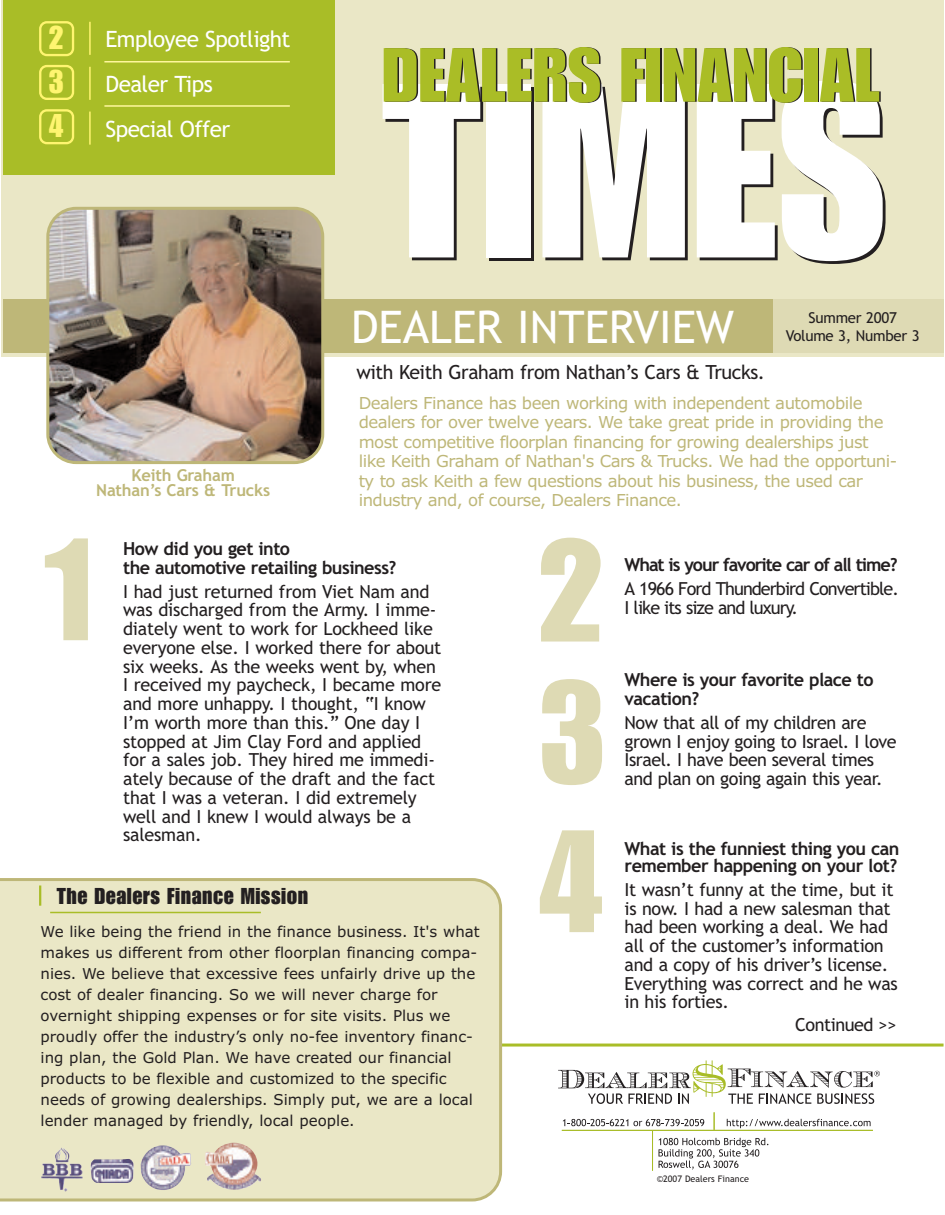
<style>
.page{position:relative;width:945px;height:1215px;background:#fff}
.page>*{position:absolute;margin:0;border:0;box-sizing:border-box;transform-origin:0 0}
.t1{font:142.5px/290.5px "Impact";color:#dedab4}
.t2{font:45px "Trebuchet MS";color:#fff}
.t3{font:32.25px/44.1px "Impact";color:#fff570;text-align:justify}
.t4{font:22.5px/45px "Trebuchet MS";letter-spacing:-.025em;color:#fff}
.t5{font:22.5px "Impact";letter-spacing:.025em;color:#231f20}
.t6{font:19.5px "Trebuchet MS";letter-spacing:-.02em;color:#231f20}
.t7{font:18px/18.8px "Trebuchet MS";letter-spacing:-.01em;color:#231f20}
.t8{font:700 18px/18.8px "Trebuchet MS";letter-spacing:-.03em;color:#231f20}
.t9{font:18px/18.8px "Trebuchet MS";letter-spacing:-.05em;color:#231f20}
.t10{font:700 18px "Trebuchet MS";letter-spacing:-.06em;color:#231f20}
.t11{font:16.5px/19.5px "Verdana";letter-spacing:-.03em;color:#beb778}
.t12{font:700 16.5px/15px "Trebuchet MS";letter-spacing:-.01em;color:#beb778;text-align:center}
.t13{font:15px/21px "Verdana";color:#231f20}
.t14{font:15px/18px "Trebuchet MS";letter-spacing:-.015em;color:#231f20;text-align:center}
.t15{font:9px "Trebuchet MS";color:#231f20}
</style>
<div class="page">
<svg style="left:558px;top:1060px;width:322px;height:44px"></svg>
<svg style="left:563px;top:1119px;width:141px;height:7px"></svg>
<svg style="left:727px;top:1119px;width:144px;height:9px"></svg>
<svg style="left:714px;top:1112px;width:1px;height:18px"></svg>
<hr style="left:652px;top:1130px;width:1px;height:41px;background:#a8bc27">
<hr style="left:562px;top:1130px;width:311px;height:1px;background:#a8bc27">
<svg style="left:659px;top:1138px;width:109px;height:32px"></svg>
<hr style="left:428px;top:1044px;width:516px;height:3px;background:#a9bd27">
<div style="left:0;top:878px;width:502px;height:324px;background:#eae7c6"></div>
<div style="left:2px;top:0;width:942px;height:357px;background:#eae7c6"></div>
<div style="left:761px;top:299px;width:183px;height:54px;background:#dedab4"></div>
<div style="left:3px;top:0;width:332px;height:175px;background:#a9bd27"></div>
<svg style="left:39px;top:21px;width:35px;height:35px"></svg>
<svg style="left:39px;top:65px;width:35px;height:35px"></svg>
<svg style="left:39px;top:109px;width:35px;height:35px"></svg>
<hr style="left:89px;top:22px;width:2px;height:33px;background:#fff570">
<hr style="left:89px;top:67px;width:2px;height:33px;background:#fff570">
<hr style="left:89px;top:112px;width:2px;height:33px;background:#fff570">
<hr style="left:104px;top:61px;width:186px;height:2px;background:#fff79d">
<hr style="left:104px;top:105px;width:186px;height:2px;background:#fff79d">
<svg style="left:383px;top:47px;width:503px;height:217px"></svg>
<hr style="left:39px;top:886px;width:2px;height:20px;background:#a9bd27">
<hr style="left:50px;top:912px;width:211px;height:1px;background:#a9bd27">
<img style="left:41px;top:1147px;width:42px;height:44px">
<div style="left:3px;top:299px;width:770px;height:54px;background:#beb778"></div>
<img style="left:46px;top:207px;width:278px;height:257px">
<img style="left:141px;top:1145px;width:50px;height:45px">
<img style="left:91px;top:1159px;width:43px;height:24px">
<img style="left:205px;top:1143px;width:56px;height:47px">
<h3 class="t3" style="left:49px;top:17px;width:17px">2<br>3<br>4</h3>
<p class="t4" style="left:106px;top:17px;width:186px">Employee Spotlight<br>Dealer Tips<br>Special Offer</p>
<h2 class="t2" style="left:351px;top:301px;width:385px">DEALER INTERVIEW</h2>
<p class="t14" style="left:786px;top:309px;width:135px">Summer 2007<br>Volume 3, Number 3</p>
<p class="t6" style="left:356px;top:361px;width:410px">with Keith Graham from Nathan’s Cars &amp; Trucks.</p>
<p class="t11" style="left:359px;top:393px;width:540px">Dealers Finance has been working with independent automobile dealers for over twelve years. We take great pride in providing the most competitive floorplan financing for growing dealerships just like Keith Graham of Nathan's Cars &amp; Trucks. We had the opportuni&shy;ty to ask Keith a few questions about his business, the used car industry and, of course, Dealers Finance.</p>
<h1 class="t1" style="left:537px;top:452px;width:70px">2<br>4</h1>
<p class="t12" style="left:96px;top:467px;width:175px">Keith Graham<br>Nathan’s Cars &amp; Trucks</p>
<h1 class="t1" style="left:40px;top:450px;width:54px">1</h1>
<p class="t8" style="left:123px;top:539px;width:275px">How did you get into<br>the automotive retailing business?</p>
<p class="t7" style="left:123px;top:582px;width:320px">I had just returned from Viet Nam and was discharged from the Army. I imme&shy;diately went to work for Lockheed like everyone else. I worked there for about six weeks. As the weeks went by, when I received my paycheck, I became more and more unhappy. I thought, “I know I’m worth more than this.” One day I stopped at Jim Clay Ford and applied for a sales job. They hired me immedi&shy;ately because of the draft and the fact that I was a veteran. I did extremely well and I knew I would always be a salesman.</p>
<p class="t10" style="left:625px;top:554px;width:275px">What is your favorite car of all time?</p>
<p class="t9" style="left:625px;top:579px;width:276px">A 1966 Ford Thunderbird Convertible.<br>I like its size and luxury.</p>
<p class="t8" style="left:625px;top:670px;width:251px">Where is your favorite place to vacation?</p>
<p class="t7" style="left:625px;top:713px;width:274px">Now that all of my children are grown I enjoy going to Israel. I love<br>Israel. I have been several times and plan on going again this year.</p>
<h1 class="t1" style="left:538px;top:593px;width:70px">3</h1>
<p class="t8" style="left:625px;top:841px;width:276px;line-height:16.5px">What is the funniest thing you can remember happening on your lot?</p>
<p class="t7" style="left:625px;top:880px;width:275px">It wasn’t funny at the time, but it is now. I had a new salesman that had been working a deal. We had all of the customer’s information and a copy of his driver’s license.<br>Everything was correct and he was in his forties.</p>
<p class="t5" style="left:57px;top:888px;width:253px">The Dealers Finance Mission</p>
<p class="t13" style="left:41px;top:921px;width:441px">We like being the friend in the finance business. It's what makes us different from other floorplan financing compa&shy;nies. We believe that excessive fees unfairly drive up the cost of dealer financing. So we will never charge for overnight shipping expenses or for site visits. Plus we proudly offer the industry’s only no-fee inventory financ&shy;ing plan, the Gold Plan. We have created our financial products to be flexible and customized to the specific needs of growing dealerships. Simply put, we are a local lender managed by friendly, local people.</p>
<p class="t7" style="left:795px;top:1015px;width:103px">Continued &gt;&gt;</p>
<p class="t15" style="left:657px;top:1173px;width:94px">©2007 Dealers Finance</p>
</div>
